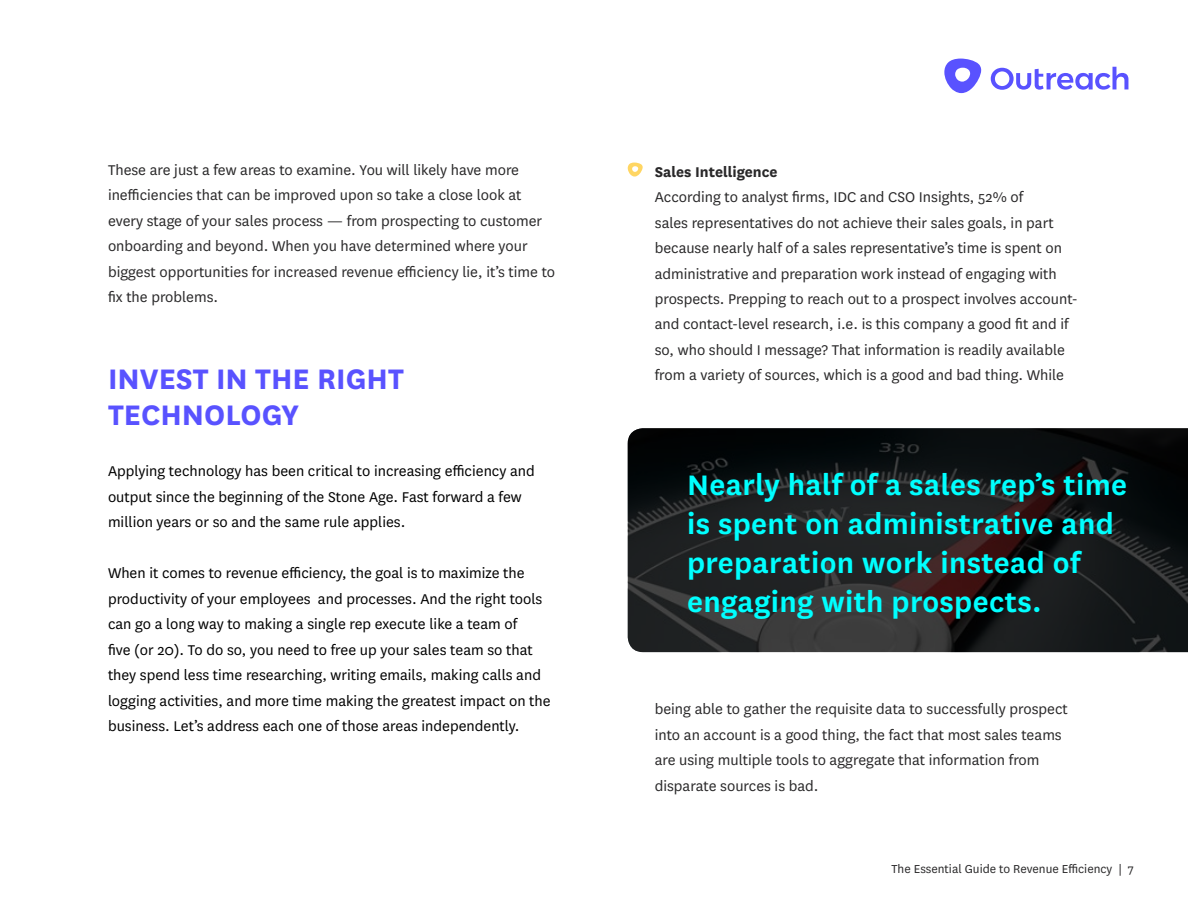
<style>
.page{position:relative;width:1188px;height:918px;background:#fff}
.page>*{position:absolute;margin:0;border:0;box-sizing:border-box;transform-origin:0 0}
.t1{font:600 33px/39px "National";letter-spacing:.01em;color:#0ff}
.t2{font:700 33px/36px "National";color:#5952ff}
.t3{font:16.5px/25.5px "National";color:#292829}
.t4{font:16.5px/25.5px "National";color:#000}
.t5{font:700 16.5px "National";color:#292829}
.t6{font:13.5px "National";color:#292829}
</style>
<div class="page">
<svg style="left:991px;top:67px;width:137px;height:23px"></svg>
<svg style="left:944px;top:59px;width:37px;height:34px"></svg>
<svg style="left:628px;top:428px;width:560px;height:224px;background:#1c1c1d"></svg>
<svg style="left:628px;top:163px;width:15px;height:14px"></svg>
<p class="t3" style="left:108px;top:156px;width:449px">These are just a few areas to examine. You will likely have more inefficiencies that can be improved upon so take a close look at every stage of your sales process — from prospecting to customer onboarding and beyond. When you have determined where your biggest opportunities for increased revenue efficiency lie, it’s time to fix the problems.</p>
<h1 class="t2" style="left:108px;top:359px;width:297px">INVEST IN THE RIGHT<br>TECHNOLOGY</h1>
<p class="t4" style="left:108px;top:458px;width:428px">Applying technology has been critical to increasing efficiency and output since the beginning of the Stone Age. Fast forward a few million years or so and the same rule applies.</p>
<p class="t4" style="left:108px;top:560px;width:444px">When it comes to revenue efficiency, the goal is to maximize the productivity of your employees and processes. And the right tools can go a long way to making a single rep execute like a team of<br>five (or 20). To do so, you need to free up your sales team so that they spend less time researching, writing emails, making calls and logging activities, and more time making the greatest impact on the business. Let’s address each one of those areas independently.</p>
<p class="t5" style="left:655px;top:160px;width:124px">Sales Intelligence</p>
<p class="t3" style="left:655px;top:184px;width:425px">According to analyst firms, IDC and CSO Insights, 52% of<br>sales representatives do not achieve their sales goals, in part because nearly half of a sales representative’s time is spent on administrative and preparation work instead of engaging with prospects. Prepping to reach out to a prospect involves account&shy;and contact-level research, i.e. is this company a good fit and if so, who should I message? That information is readily available from a variety of sources, which is a good and bad thing. While</p>
<h1 class="t1" style="left:687px;top:463px;width:442px">Nearly half of a sales rep’s time is spent on administrative and preparation work instead of engaging with prospects.</h1>
<p class="t3" style="left:655px;top:696px;width:415px">being able to gather the requisite data to successfully prospect into an account is a good thing, the fact that most sales teams are using multiple tools to aggregate that information from disparate sources is bad.</p>
<p class="t6" style="left:892px;top:860px;width:244px">The Essential Guide to Revenue Efficiency | 7</p>
</div>
